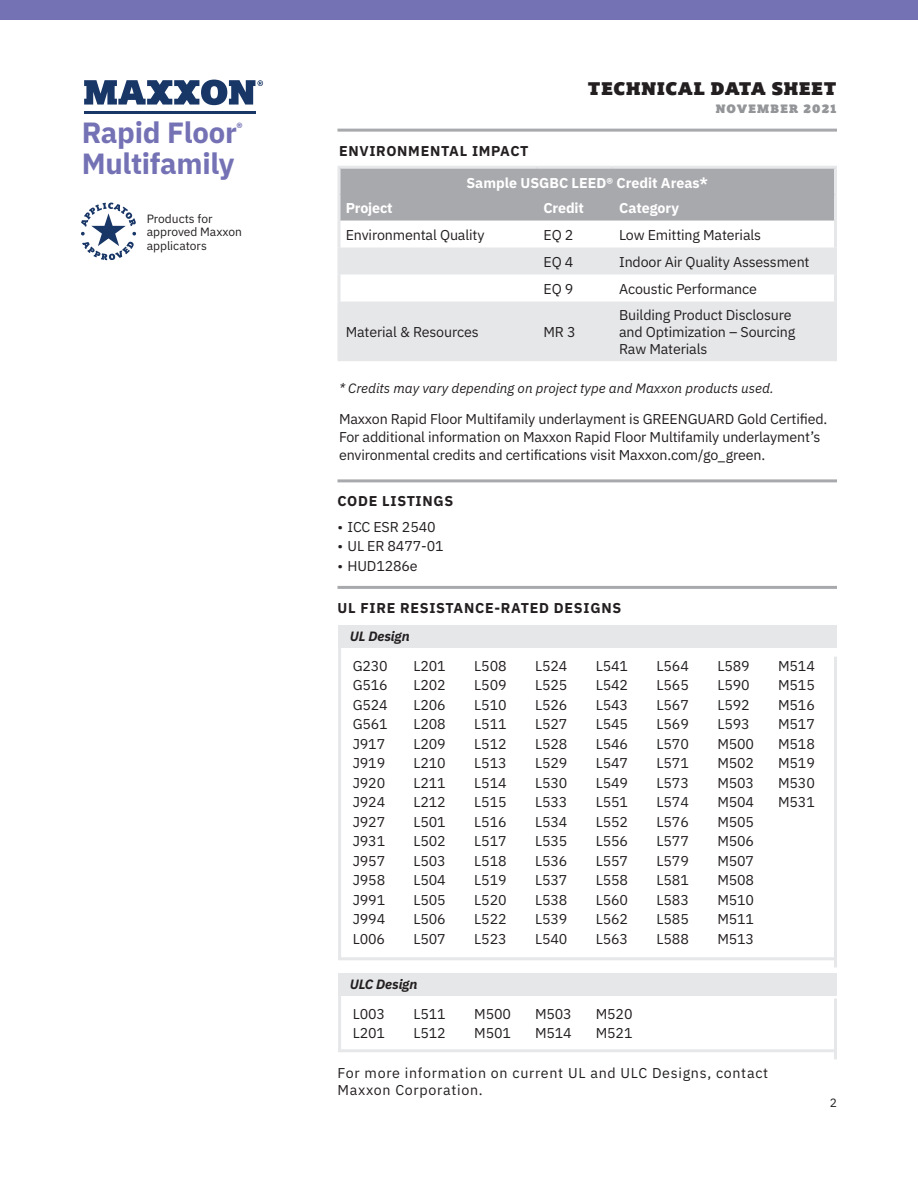
<style>
.page{position:relative;width:918px;height:1188px;background:#fff}
.page>*{position:absolute;margin:0;border:0;box-sizing:border-box;transform-origin:0 0}
.t1{font:700 29.25px/31.2px "IBM Plex Sans";letter-spacing:-.01em;color:#7472b5}
.t2{font:18px "Plume Ad";letter-spacing:.045em;color:#231f20}
.Body_Text__9_5_13__L{font:14.25px/19.5px "IBM Plex Sans";letter-spacing:-.01em;color:#231f20}
.Body_All_Caps_Bold_T{font:14.25px/17.1px "IBM Plex Sans";letter-spacing:-.01em;color:#231f20}
.Body_All_Caps_Bold_T-2{font:14.25px/17.1px "IBM Plex Sans";letter-spacing:.05em;color:#231f20}
.Body_All_Caps_Bold_T-3{font:700 14.25px "IBM Plex Sans";letter-spacing:.05em;color:#231f20}
.Body_Text_Table__9_5{font:14.25px "IBM Plex Sans";letter-spacing:-.01em;color:#231f20}
.Body_Text_Table__9_5-2{font:700 14.25px "IBM Plex Sans";color:#fff}
.Body_All_Caps_Bold_T-4{font:italic 13.5px "IBM Plex Sans";color:#231f20}
.Body-Italic_Subhead{font:italic 700 13.5px "IBM Plex Sans";letter-spacing:-.01em;color:#231f20}
.t3{font:12px/13.5px "IBM Plex Sans";color:#231f20}
.t4{font:12px "Plume Ad";letter-spacing:.095em;color:#939598}
</style>
<div class="page">
<hr style="left:338px;top:129px;width:499px;height:3px;background:#a8a9ad">
<div style="left:338px;top:625px;width:499px;height:23px;background:#e6e7e9"></div>
<div style="left:338px;top:973px;width:499px;height:22px;background:#e6e7e9"></div>
<hr style="left:338px;top:646px;width:3px;height:313px;background:#e6e7e9">
<hr style="left:338px;top:991px;width:3px;height:61px;background:#e6e7e9">
<hr style="left:834px;top:657px;width:3px;height:310px;background:#e6e7e9">
<hr style="left:834px;top:998px;width:3px;height:61px;background:#e6e7e9">
<hr style="left:338px;top:957px;width:498px;height:3px;background:#e6e7e9">
<hr style="left:338px;top:1049px;width:498px;height:3px;background:#e6e7e9">
<div style="left:340px;top:169px;width:494px;height:52px;background:#a8a9ad"></div>
<svg style="left:340px;top:248px;width:494px;height:113px;fill:#e6e7e9"></svg>
<hr style="left:338px;top:221px;width:2px;height:27px;background:#e6e7e9">
<hr style="left:834px;top:221px;width:3px;height:27px;background:#e6e7e9">
<hr style="left:338px;top:248px;width:2px;height:27px;background:#e6e7e9">
<hr style="left:834px;top:248px;width:3px;height:27px;background:#e6e7e9">
<hr style="left:338px;top:275px;width:2px;height:27px;background:#e6e7e9">
<hr style="left:834px;top:275px;width:3px;height:27px;background:#e6e7e9">
<hr style="left:338px;top:302px;width:2px;height:59px;background:#e6e7e9">
<hr style="left:834px;top:302px;width:3px;height:59px;background:#e6e7e9">
<hr style="left:338px;top:195px;width:2px;height:26px;background:#e6e7e9">
<hr style="left:834px;top:195px;width:3px;height:26px;background:#e6e7e9">
<hr style="left:338px;top:169px;width:2px;height:26px;background:#e6e7e9">
<hr style="left:834px;top:169px;width:3px;height:26px;background:#e6e7e9">
<hr style="left:338px;top:166px;width:199px;height:3px;background:#e6e7e9">
<hr style="left:537px;top:166px;width:75px;height:3px;background:#e6e7e9">
<hr style="left:612px;top:166px;width:225px;height:3px;background:#e6e7e9">
<hr style="left:338px;top:586px;width:499px;height:3px;background:#a8a9ad">
<hr style="left:338px;top:479px;width:499px;height:3px;background:#a8a9ad">
<hr style="left:84px;top:111px;width:172px;height:3px;background:#183666">
<svg style="left:84px;top:80px;width:179px;height:25px"></svg>
<div style="left:0;top:0;width:918px;height:20px;background:#7472b5"></div>
<svg style="left:81px;top:203px;width:55px;height:57px"></svg>
<h1 class="t1" style="left:82px;top:114px;width:162px">Rapid Floor<sup>®<br></sup>Multifamily</h1>
<p class="t3" style="left:147px;top:211px;width:97px">Products for approved Maxxon applicators</p>
<p class="t2" style="left:588px;top:77px;width:250px">TECHNICAL DATA SHEET</p>
<p class="t4" style="left:716px;top:101px;width:122px">NOVEMBER 2021</p>
<p class="Body_All_Caps_Bold_T-3" style="left:339px;top:140px;width:191px">ENVIRONMENTAL IMPACT</p>
<p class="Body_Text_Table__9_5-2" style="left:466px;top:171px;width:243px">Sample USGBC LEED® Credit Areas*</p>
<p class="Body_Text_Table__9_5-2" style="left:346px;top:197px;width:48px">Project</p>
<p class="Body_Text_Table__9_5-2" style="left:544px;top:197px;width:42px">Credit</p>
<p class="Body_Text_Table__9_5-2" style="left:619px;top:197px;width:61px">Category</p>
<p class="Body_Text_Table__9_5" style="left:346px;top:224px;width:140px">Environmental Quality</p>
<p class="Body_Text_Table__9_5" style="left:544px;top:224px;width:31px">EQ 2</p>
<p class="Body_All_Caps_Bold_T" style="left:619px;top:225px;width:144px">Low Emitting Materials</p>
<p class="Body_Text_Table__9_5" style="left:544px;top:251px;width:31px">EQ 4</p>
<p class="Body_All_Caps_Bold_T" style="left:619px;top:252px;width:192px">Indoor Air Quality Assessment</p>
<p class="Body_Text_Table__9_5" style="left:544px;top:278px;width:31px">EQ 9</p>
<p class="Body_All_Caps_Bold_T" style="left:619px;top:279px;width:139px">Acoustic Performance</p>
<p class="Body_Text_Table__9_5" style="left:346px;top:321px;width:134px">Material &amp; Resources</p>
<p class="Body_Text_Table__9_5" style="left:544px;top:321px;width:34px">MR 3</p>
<p class="Body_All_Caps_Bold_T" style="left:619px;top:305px;width:178px">Building Product Disclosure and Optimization – Sourcing<br>Raw Materials</p>
<p class="Body_All_Caps_Bold_T-4" style="left:339px;top:378px;width:436px">* Credits may vary depending on project type and Maxxon products used.</p>
<p class="Body_All_Caps_Bold_T" style="left:339px;top:409px;width:490px;line-height:18px">Maxxon Rapid Floor Multifamily underlayment is GREENGUARD Gold Certified.<br>For additional information on Maxxon Rapid Floor Multifamily underlayment’s environmental credits and certifications visit Maxxon.com/go_green.</p>
<p class="Body_All_Caps_Bold_T-3" style="left:338px;top:489px;width:117px">CODE LISTINGS</p>
<p class="Body_All_Caps_Bold_T" style="left:338px;top:517px;width:100px">• ICC ESR 2540</p>
<p class="Body_All_Caps_Bold_T" style="left:338px;top:536px;width:108px">• UL ER 8477-01</p>
<p class="Body_All_Caps_Bold_T" style="left:338px;top:556px;width:82px">• HUD1286e</p>
<p class="Body_All_Caps_Bold_T-3" style="left:338px;top:597px;width:285px">UL FIRE RESISTANCE-RATED DESIGNS</p>
<p class="Body-Italic_Subhead" style="left:350px;top:626px;width:61px">UL Design</p>
<p class="Body_Text__9_5_13__L" style="left:353px;top:655px;width:37px">G230<br>G516<br>G524<br>G561<br>J917<br>J919<br>J920<br>J924<br>J927<br>J931<br>J957<br>J958<br>J991<br>J994<br>L006</p>
<p class="Body_Text__9_5_13__L" style="left:414px;top:655px;width:34px;text-align:justify">L201<br>L202<br>L206<br>L208<br>L209<br>L210<br>L211<br>L212<br>L501<br>L502<br>L503<br>L504<br>L505<br>L506<br>L507</p>
<p class="Body_Text__9_5_13__L" style="left:474px;top:655px;width:34px;text-align:justify">L508<br>L509<br>L510<br>L511<br>L512<br>L513<br>L514<br>L515<br>L516<br>L517<br>L518<br>L519<br>L520<br>L522<br>L523</p>
<p class="Body_Text__9_5_13__L" style="left:535px;top:655px;width:34px;text-align:justify">L524<br>L525<br>L526<br>L527<br>L528<br>L529<br>L530<br>L533<br>L534<br>L535<br>L536<br>L537<br>L538<br>L539<br>L540</p>
<p class="Body_Text__9_5_13__L" style="left:596px;top:655px;width:34px;text-align:justify">L541<br>L542<br>L543<br>L545<br>L546<br>L547<br>L549<br>L551<br>L552<br>L556<br>L557<br>L558<br>L560<br>L562<br>L563</p>
<p class="Body_Text__9_5_13__L" style="left:657px;top:655px;width:34px;text-align:justify">L564<br>L565<br>L567<br>L569<br>L570<br>L571<br>L573<br>L574<br>L576<br>L577<br>L579<br>L581<br>L583<br>L585<br>L588</p>
<p class="Body_Text__9_5_13__L" style="left:717px;top:655px;width:38px">L589<br>L590<br>L592<br>L593<br>M500<br>M502<br>M503<br>M504<br>M505<br>M506<br>M507<br>M508<br>M510<br>M511<br>M513</p>
<p class="Body_Text__9_5_13__L" style="left:778px;top:655px;width:38px;text-align:justify">M514<br>M515<br>M516<br>M517<br>M518<br>M519<br>M530<br>M531</p>
<p class="Body-Italic_Subhead" style="left:350px;top:974px;width:69px">ULC Design</p>
<p class="Body_Text__9_5_13__L" style="left:353px;top:1003px;width:34px">L003<br>L201</p>
<p class="Body_Text__9_5_13__L" style="left:414px;top:1003px;width:34px">L511<br>L512</p>
<p class="Body_Text__9_5_13__L" style="left:474px;top:1003px;width:38px">M500<br>M501</p>
<p class="Body_Text__9_5_13__L" style="left:535px;top:1003px;width:38px">M503<br>M514</p>
<p class="Body_Text__9_5_13__L" style="left:596px;top:1003px;width:38px">M520<br>M521</p>
<p class="Body_All_Caps_Bold_T-2" style="left:338px;top:1063px;width:432px">For more information on current UL and ULC Designs, contact<br>Maxxon Corporation.</p>
<p class="t3" style="left:830px;top:1095px;width:9px">2</p>
</div>
